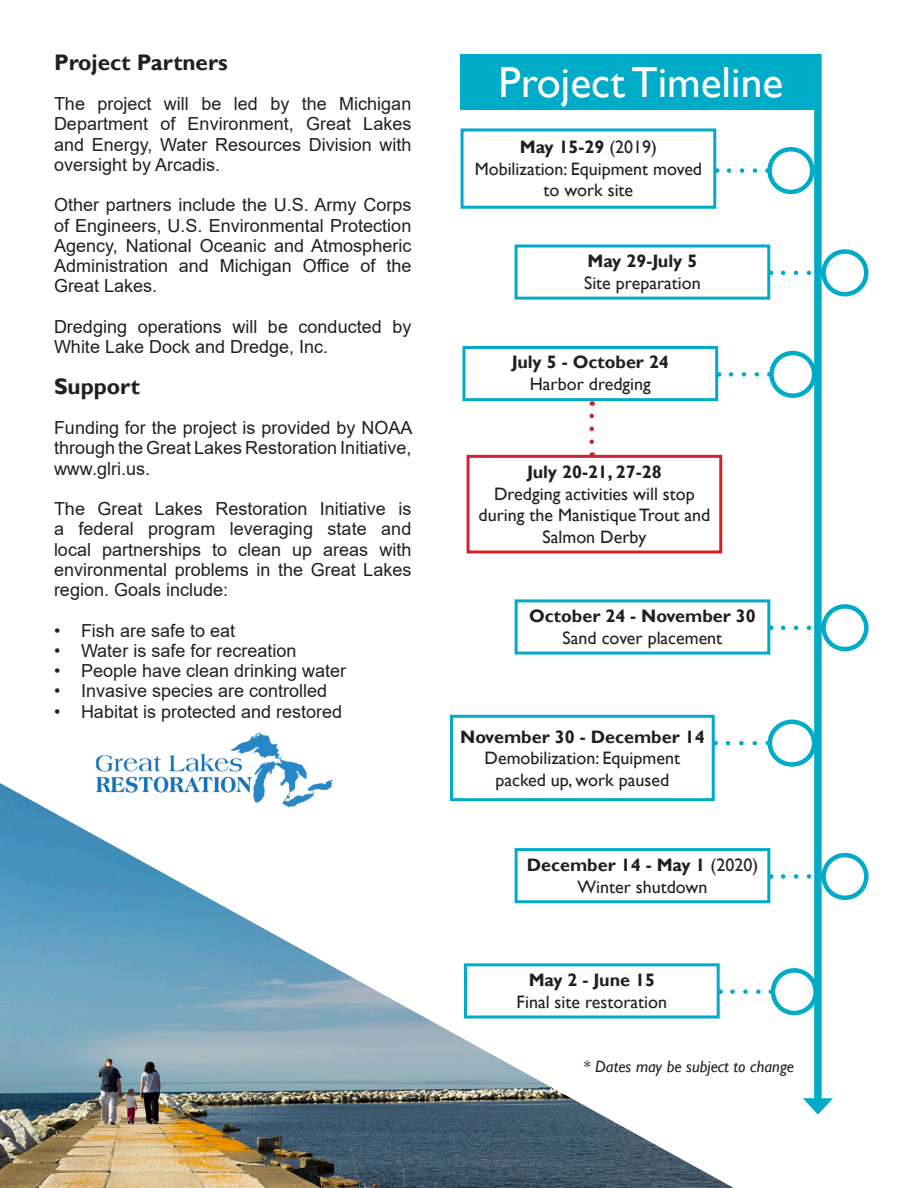
<style>
.page{position:relative;width:918px;height:1188px;background:#fff}
.page>*{position:absolute;margin:0;border:0;box-sizing:border-box;transform-origin:0 0}
.t1{font:43.5px "Gill Sans";color:#fff}
.t2{font:700 22.5px "Gill Sans";color:#231f20}
.t3{font:18px/20.2px "Arial";color:#231f20;text-align:justify}
.t4{font:18px/21.6px "Gill Sans";color:#231f20;text-align:center}
.t5{font:700 18px "Gill Sans";color:#231f20}
.t6{font:italic 16.5px "Gill Sans";color:#231f20}
.s1{font-weight:400}
</style>
<div class="page">
<img style="left:0;top:783px;width:734px;height:405px">
<div style="left:814px;top:54px;width:8px;height:1051px;background:#00abc8"></div>
<svg style="left:803px;top:1098px;width:30px;height:17px"></svg>
<svg style="left:770px;top:149px;width:42px;height:43px"></svg>
<div style="left:767px;top:147px;width:48px;height:47px;border:4px solid #00abc8;border-radius:50%"></div>
<div style="left:461px;top:128px;width:255px;height:81px;border:3px solid #00abc8"></div>
<svg style="left:729px;top:168px;width:29px;height:5px"></svg>
<div style="left:821px;top:249px;width:48px;height:47px;border:4px solid #00abc8;border-radius:50%"></div>
<div style="left:515px;top:244px;width:255px;height:56px;border:3px solid #00abc8"></div>
<svg style="left:783px;top:271px;width:32px;height:4px"></svg>
<div style="left:467px;top:455px;width:255px;height:99px;border:3px solid #d1232a"></div>
<svg style="left:589px;top:401px;width:5px;height:41px"></svg>
<div style="left:769px;top:351px;width:47px;height:47px;border:4px solid #00abc8;border-radius:50%"></div>
<div style="left:462px;top:346px;width:256px;height:55px;border:3px solid #00abc8"></div>
<svg style="left:731px;top:372px;width:29px;height:5px"></svg>
<svg style="left:824px;top:606px;width:42px;height:43px"></svg>
<div style="left:821px;top:604px;width:48px;height:47px;border:4px solid #00abc8;border-radius:50%"></div>
<div style="left:515px;top:599px;width:255px;height:56px;border:3px solid #00abc8"></div>
<svg style="left:783px;top:626px;width:32px;height:4px"></svg>
<div style="left:768px;top:720px;width:48px;height:47px;border:4px solid #00abc8;border-radius:50%"></div>
<div style="left:450px;top:715px;width:265px;height:86px;border:3px solid #00abc8"></div>
<svg style="left:728px;top:741px;width:29px;height:4px"></svg>
<svg style="left:824px;top:855px;width:42px;height:43px"></svg>
<div style="left:821px;top:853px;width:48px;height:47px;border:4px solid #00abc8;border-radius:50%"></div>
<div style="left:515px;top:848px;width:255px;height:55px;border:3px solid #00abc8"></div>
<svg style="left:783px;top:874px;width:32px;height:5px"></svg>
<svg style="left:773px;top:970px;width:43px;height:43px"></svg>
<div style="left:771px;top:968px;width:47px;height:47px;border:4px solid #00abc8;border-radius:50%"></div>
<div style="left:464px;top:963px;width:256px;height:55px;border:3px solid #00abc8"></div>
<svg style="left:732px;top:989px;width:29px;height:5px"></svg>
<div style="left:461px;top:54px;width:357px;height:55px;background:#00abc8"></div>
<img style="left:78px;top:732px;width:271px;height:85px">
<p class="t2" style="left:54px;top:49px;width:175px">Project Partners</p>
<p class="t3" style="left:54px;top:94px;width:359px">The project will be led by the Michigan Department of Environment, Great Lakes and Energy, Water Resources Division with oversight by Arcadis.</p>
<p class="t3" style="left:54px;top:195px;width:359px">Other partners include the U.S. Army Corps of Engineers, U.S. Environmental Protection Agency, National Oceanic and Atmospheric Administration and Michigan Office of the Great Lakes.</p>
<p class="t3" style="left:54px;top:316px;width:359px">Dredging operations will be conducted by<br>White Lake Dock and Dredge, Inc.</p>
<p class="t2" style="left:54px;top:373px;width:87px">Support</p>
<p class="t3" style="left:54px;top:418px;width:360px">Funding for the project is provided by NOAA through the Great Lakes Restoration Initiative, www.glri.us.</p>
<p class="t3" style="left:54px;top:499px;width:359px">The Great Lakes Restoration Initiative is a federal program leveraging state and local partnerships to clean up areas with environmental problems in the Great Lakes region. Goals include:</p>
<p class="t3" style="left:54px;top:620px;width:183px">• Fish are safe to eat</p>
<p class="t3" style="left:54px;top:640px;width:244px">• Water is safe for recreation</p>
<p class="t3" style="left:54px;top:661px;width:294px">• People have clean drinking water</p>
<p class="t3" style="left:54px;top:681px;width:275px">• Invasive species are controlled</p>
<p class="t3" style="left:54px;top:701px;width:290px">• Habitat is protected and restored</p>
<p class="t1" style="left:499px;top:57px;width:286px">Project Timeline</p>
<p class="t5" style="left:520px;top:136px;width:139px">May 15-29 <span class="s1">(2019)</span></p>
<p class="t4" style="left:475px;top:158px;width:229px">Mobilization: Equipment moved to work site</p>
<p class="t5" style="left:588px;top:251px;width:111px">May 29-July 5</p>
<p class="t4" style="left:584px;top:273px;width:118px">Site preparation</p>
<p class="t5" style="left:512px;top:351px;width:159px">July 5 - October 24</p>
<p class="t4" style="left:530px;top:373px;width:123px">Harbor dredging</p>
<p class="t5" style="left:527px;top:461px;width:136px">July 20-21, 27-28</p>
<p class="t4" style="left:479px;top:483px;width:233px">Dredging activities will stop during the Manistique Trout and<br>Salmon Derby</p>
<p class="t5" style="left:529px;top:606px;width:228px">October 24 - November 30</p>
<p class="t4" style="left:563px;top:627px;width:161px">Sand cover placement</p>
<p class="t5" style="left:460px;top:726px;width:246px">November 30 - December 14</p>
<p class="t4" style="left:485px;top:748px;width:197px">Demobilization: Equipment packed up, work paused</p>
<p class="t5" style="left:527px;top:854px;width:233px">December 14 - May 1 <span class="s1">(2020)</span></p>
<p class="t4" style="left:577px;top:876px;width:132px">Winter shutdown</p>
<p class="t5" style="left:529px;top:969px;width:128px">May 2 - June 15</p>
<p class="t4" style="left:517px;top:991px;width:152px">Final site restoration</p>
<p class="t6" style="left:583px;top:1057px;width:212px">* Dates may be subject to change</p>
</div>
